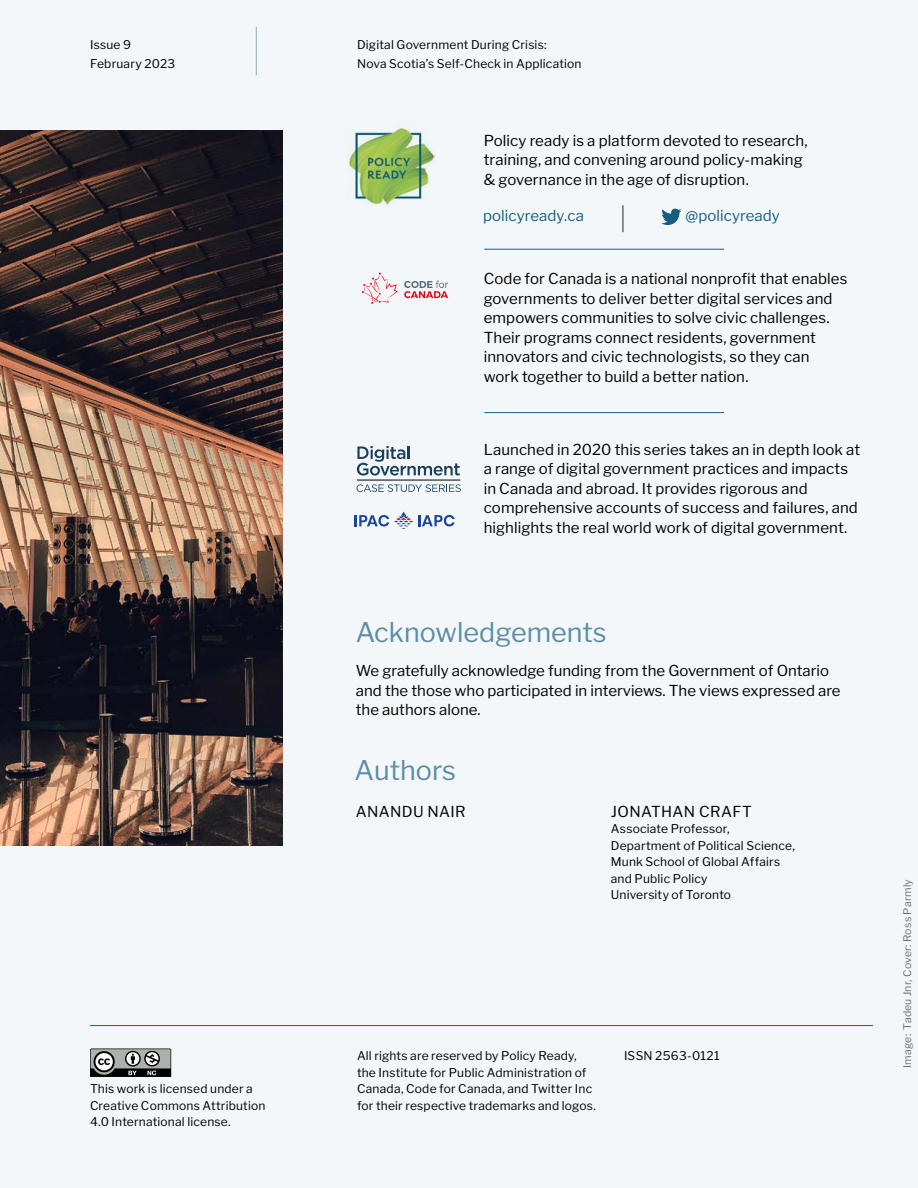
<style>
.page{position:relative;width:918px;height:1188px;background:#f3f7f9}
.page>*{position:absolute;margin:0;border:0;box-sizing:border-box;transform-origin:0 0}
.Header_2{font:100 27px "Libre Franklin";color:#5b8ea6}
.Paragraph_Style_2{font:100 15px/19.5px "Libre Franklin";letter-spacing:.005em;color:#000}
.t1{font:100 15px "Libre Franklin";letter-spacing:.005em;color:#155e81}
.Paragraph_Style_2-2{font:100 15px "Libre Franklin";letter-spacing:.025em;color:#000}
.t2{font:100 12px/16.5px "Libre Franklin";letter-spacing:.015em;color:#000}
.credit{font:100 10.5px "Libre Franklin";letter-spacing:.02em;color:#6d6e71}
</style>
<div class="page">
<img style="left:0;top:131px;width:283px;height:715px">
<hr style="left:484px;top:412px;width:240px;height:1px;background:#155e81">
<hr style="left:484px;top:249px;width:240px;height:1px;background:#155e81">
<img style="left:348px;top:127px;width:87px;height:78px">
<svg style="left:404px;top:281px;width:44px;height:17px"></svg>
<svg style="left:362px;top:273px;width:36px;height:31px"></svg>
<svg style="left:354px;top:511px;width:101px;height:18px"></svg>
<svg style="left:90px;top:1049px;width:82px;height:28px;background:#737774"></svg>
<hr style="left:90px;top:1025px;width:783px;height:1px;background:#155e81">
<svg style="left:357px;top:446px;width:103px;height:30px"></svg>
<svg style="left:357px;top:484px;width:104px;height:8px"></svg>
<hr style="left:357px;top:480px;width:103px;height:1px;background:#000">
<hr style="left:256px;top:27px;width:1px;height:48px;background:#9cb4be">
<svg style="left:661px;top:208px;width:20px;height:17px"></svg>
<hr style="left:622px;top:205px;width:2px;height:27px;background:#6d6e71">
<p class="t2" style="left:90px;top:33px;width:87px;line-height:19.5px">Issue 9<br>February 2023</p>
<p class="t2" style="left:90px;top:1080px;width:177px">This work is licensed under a<br>Creative Commons Attribution<br>4.0 International license.</p>
<p class="t2" style="left:357px;top:33px;width:226px;line-height:19.5px">Digital Government During Crisis:<br>Nova Scotia’s Self-Check in Application</p>
<p class="Paragraph_Style_2" style="left:484px;top:129px;width:326px">Policy ready is a platform devoted to research, training, and convening around policy-making &amp; governance in the age of disruption.</p>
<p class="t1" style="left:483px;top:204px;width:103px">policyready.ca</p>
<p class="t1" style="left:686px;top:204px;width:96px">@policyready</p>
<p class="Paragraph_Style_2" style="left:484px;top:268px;width:365px">Code for Canada is a national nonprofit that enables governments to deliver better digital services and empowers communities to solve civic challenges.<br>Their programs connect residents, government innovators and civic technologists, so they can work together to build a better nation.</p>
<p class="Paragraph_Style_2" style="left:484px;top:438px;width:378px">Launched in 2020 this series takes an in depth look at a range of digital government practices and impacts in Canada and abroad. It provides rigorous and comprehensive accounts of success and failures, and highlights the real world work of digital government.</p>
<p class="Header_2" style="left:356px;top:611px;width:252px">Acknowledgements</p>
<p class="Paragraph_Style_2" style="left:356px;top:660px;width:486px">We gratefully acknowledge funding from the Government of Ontario and the those who participated in interviews. The views expressed are the authors alone.</p>
<p class="Header_2" style="left:354px;top:749px;width:103px">Authors</p>
<p class="Paragraph_Style_2-2" style="left:356px;top:800px;width:111px">ANANDU NAIR</p>
<p class="Paragraph_Style_2-2" style="left:611px;top:800px;width:142px">JONATHAN CRAFT</p>
<p class="t2" style="left:611px;top:820px;width:120px">Associate Professor,</p>
<p class="t2" style="left:611px;top:836px;width:186px">Department of Political Science,<br>Munk School of Global Affairs and Public Policy</p>
<p class="t2" style="left:611px;top:886px;width:122px">University of Toronto</p>
<p class="t2" style="left:357px;top:1046px;width:240px">All rights are reserved by Policy Ready, the Institute for Public Administration of Canada, Code for Canada, and Twitter Inc for their respective trademarks and logos.</p>
<p class="t2" style="left:624px;top:1046px;width:97px">ISSN 2563-0121</p>
<p class="credit" style="left:899px;top:1068px;width:190px;rotate:-90deg">Image: Tadeu Jnr, Cover: Ross Parmly</p>
</div>
